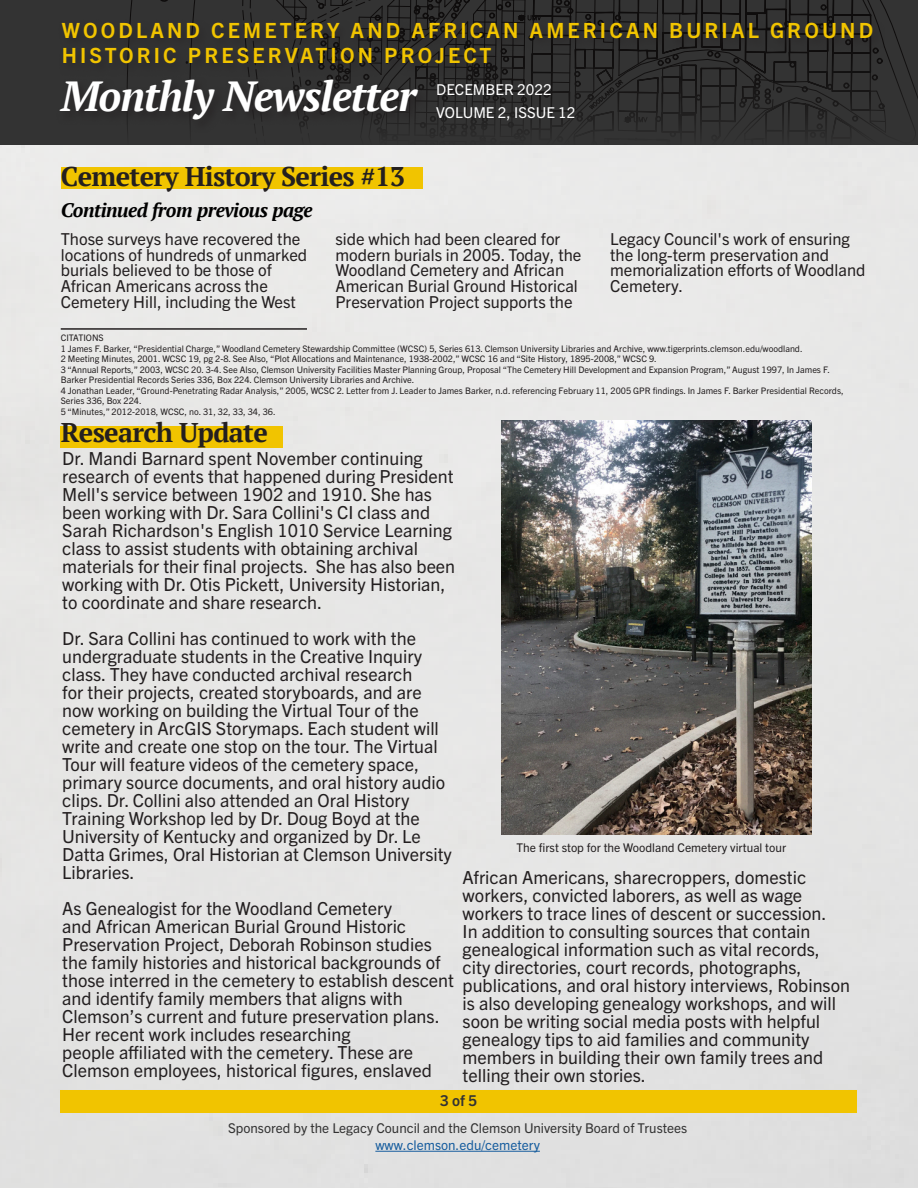
<style>
.page{position:relative;width:918px;height:1188px;background:#e6e6e5}
.page>*{position:absolute;margin:0;border:0;box-sizing:border-box;transform-origin:0 0}
.t1{font:45px "Myriad Pro";letter-spacing:-.025em;color:#fff}
.Secondary_Title{font:italic 700 42px "PT Serif";letter-spacing:-.025em;color:#fff}
.t2{font:700 27px "PT Serif";letter-spacing:-.025em;color:#231f20}
.t3{font:700 27px "Trade Gothic Next LT Pro";letter-spacing:.15em;color:#f1c400}
.t4{font:700 21px "Trade Gothic Next LT Pro";letter-spacing:.15em;color:#f1c400}
.Body{font:italic 700 19.5px "PT Serif";letter-spacing:-.025em;color:#000}
.t5{font:18px/18px "Trade Gothic Next LT Pro";color:#231f20}
.t6{font:italic 700 18px "Calibri";color:#231f20}
.t7{font:16.5px/15.8px "Trade Gothic Next LT Pro";color:#231f20}
.t8{font:15px "Trade Gothic Next LT Pro";color:#fff}
.t9{font:700 15px "Trade Gothic Next LT Pro";color:#333}
.t10{font:13.5px "Trade Gothic Next LT Pro";color:#333}
.t11{font:13.5px "Trade Gothic Next LT Pro";color:#175d9e}
.t12{font:12px "Trade Gothic Next LT Pro";color:#231f20}
.t13{font:9px/10.5px "Trade Gothic Next LT Pro";color:#231f20}
</style>
<div class="page">
<div style="left:61px;top:1090px;width:796px;height:23px;background:#f1c400"></div>
<hr style="left:375px;top:1151px;width:165px;height:1px;background:#175d9e">
<div style="left:61px;top:426px;width:222px;height:21px;background:#f1c400"></div>
<div style="left:0;top:0;width:918px;height:145px;background:#333"></div>
<svg style="left:130px;top:0;width:788px;height:132px"></svg>
<div style="left:55px;top:76px;width:375px;height:57px;background:#302f2f"></div>
<hr style="left:61px;top:328px;width:246px;height:2px;background:#231f20">
<div style="left:61px;top:167px;width:361px;height:21px;background:#f1c400"></div>
<div style="left:58px;top:19px;width:827px;height:58px;background:#231f20;opacity:.55"></div>
<img style="left:501px;top:421px;width:311px;height:414px">
<p class="t4" style="left:62px;top:16px;width:813px">WOODLAND CEMETERY AND AFRICAN AMERICAN BURIAL GROUND</p>
<p class="t4" style="left:62px;top:41px;width:431px">HISTORIC PRESERVATION PROJECT</p>
<h3 class="t3" style="left:61px;top:36px;width:773px">WOODLAND CEMETERY PRESERVATION PROJECT</h3>
<h1 class="t1" style="left:61px;top:71px;width:352px">Monthly Newsletter</h1>
<p class="t8" style="left:436px;top:79px;width:114px">F BRUARY 2022</p>
<p class="Secondary_Title" style="left:61px;top:69px;width:357px">Monthly Newsletter</p>
<p class="t8" style="left:436px;top:79px;width:117px">DECEMBER 2022</p>
<p class="t8" style="left:436px;top:102px;width:141px">VOLUME 2, ISSUE 12</p>
<p class="t8" style="left:558px;top:102px;width:10px">2</p>
<p class="t2" style="left:61px;top:158px;width:346px">Cemetery History Series #13</p>
<p class="Body" style="left:61px;top:197px;width:253px">Continued from previous page</p>
<p class="t7" style="left:61px;top:230px;width:248px">Those surveys have recovered the locations of hundreds of unmarked burials believed to be those of<br>African Americans across the<br>Cemetery Hill, including the West</p>
<p class="t7" style="left:335px;top:230px;width:247px">side which had been cleared for modern burials in 2005. Today, the Woodland Cemetery and African American Burial Ground Historical Preservation Project supports the</p>
<p class="t13" style="left:61px;top:332px;width:45px">CITATIONS</p>
<p class="t13" style="left:61px;top:343px;width:743px">1 James F. Barker, “Presidential Charge,” Woodland Cemetery Stewardship Committee (WCSC) 5, Series 613. Clemson University Libraries and Archive, www.tigerprints.clemson.edu/woodland.</p>
<p class="t13" style="left:61px;top:353px;width:597px">2 Meeting Minutes, 2001. WCSC 19, pg 2-8. See Also, “Plot Allocations and Maintenance, 1938-2002,” WCSC 16 and “Site History, 1895-2008,” WCSC 9.</p>
<p class="t13" style="left:61px;top:364px;width:771px">3 “Annual Reports,” 2003, WCSC 20. 3-4. See Also, Clemson University Facilities Master Planning Group, Proposal “The Cemetery Hill Development and Expansion Program,” August 1997, In James F.<br>Barker Presidential Records Series 336, Box 224. Clemson University Libraries and Archive.</p>
<p class="t13" style="left:61px;top:385px;width:784px">4 Jonathan Leader, “Ground-Penetrating Radar Analysis,” 2005, WCSC 2. Letter from J. Leader to James Barker, n.d. referencing February 11, 2005 GPR findings. In James F. Barker Presidential Records,<br>Series 336, Box 224.</p>
<p class="t13" style="left:61px;top:406px;width:216px">5 “Minutes,” 2012-2018, WCSC, no. 31, 32, 33, 34, 36.</p>
<p class="t7" style="left:610px;top:230px;width:257px">Legacy Council's work of ensuring the long-term preservation and memorialization efforts of Woodland<br>Cemetery.</p>
<p class="t6" style="left:822px;top:265px;width:61px">LEGEND</p>
<p class="t2" style="left:61px;top:414px;width:209px">Research Update</p>
<p class="t5" style="left:62px;top:449px;width:394px">Dr. Mandi Barnard spent November continuing research of events that happened during President Mell's service between 1902 and 1910. She has been working with Dr. Sara Collini's CI class and Sarah Richardson's English 1010 Service Learning class to assist students with obtaining archival materials for their final projects. She has also been working with Dr. Otis Pickett, University Historian, to coordinate and share research.</p>
<p class="t5" style="left:62px;top:629px;width:391px">Dr. Sara Collini has continued to work with the undergraduate students in the Creative Inquiry class. They have conducted archival research<br>for their projects, created storyboards, and are now working on building the Virtual Tour of the cemetery in ArcGIS Storymaps. Each student will write and create one stop on the tour. The Virtual Tour will feature videos of the cemetery space, primary source documents, and oral history audio clips. Dr. Collini also attended an Oral History Training Workshop led by Dr. Doug Boyd at the University of Kentucky and organized by Dr. Le Datta Grimes, Oral Historian at Clemson University Libraries.</p>
<p class="t5" style="left:62px;top:899px;width:393px">As Genealogist for the Woodland Cemetery<br>and African American Burial Ground Historic Preservation Project, Deborah Robinson studies the family histories and historical backgrounds of those interred in the cemetery to establish descent and identify family members that aligns with Clemson’s current and future preservation plans.<br>Her recent work includes researching</p>
<p class="t5" style="left:62px;top:1043px;width:371px">people affiliated with the cemetery. These are<br>Clemson employees, historical figures, enslaved</p>
<p class="t12" style="left:517px;top:840px;width:271px">The first stop for the Woodland Cemetery virtual tour</p>
<p class="t5" style="left:463px;top:867px;width:389px">African Americans, sharecroppers, domestic workers, convicted laborers, as well as wage workers to trace lines of descent or succession.<br>In addition to consulting sources that contain genealogical information such as vital records, city directories, court records, photographs, publications, and oral history interviews, Robinson is also developing genealogy workshops, and will soon be writing social media posts with helpful genealogy tips to aid families and community members in building their own family trees and telling their own stories.</p>
<p class="t9" style="left:440px;top:1091px;width:39px">3 of 5</p>
<p class="t10" style="left:228px;top:1119px;width:461px">Sponsored by the Legacy Council and the Clemson University Board of Trustees</p>
<p class="t11" style="left:375px;top:1136px;width:166px">www.clemson.edu/cemetery</p>
</div>
